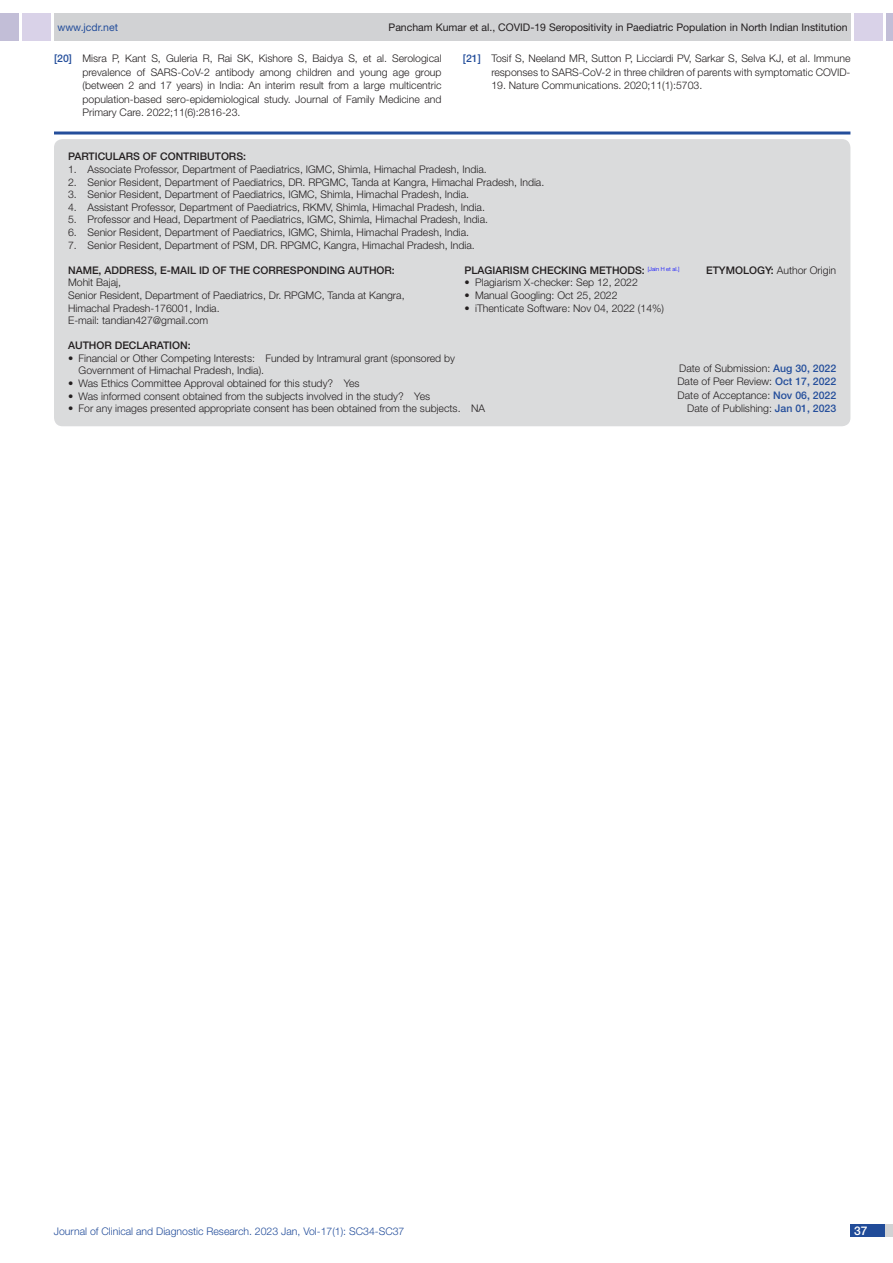
<style>
.page{position:relative;width:893px;height:1263px;background:#fff}
.page>*{position:absolute;margin:0;border:0;box-sizing:border-box;transform-origin:0 0}
.t1{font:500 12px "Helvetica Neue";color:#fff}
.Partic_Contri_Txt{font:300 10.5px/13.5px "Helvetica Neue";color:#231f20;text-align:justify}
.Partic_Contri_Head{font:500 10.5px "Helvetica Neue";color:#231f20}
.tb_txt{font:300 10.5px "Helvetica Neue";color:#231f20}
.t2{font:10.5px "Helvetica Neue";color:#231f20}
.t3{font:300 10.5px "Helvetica Neue";color:#244e9b}
.Partic_Contri_Head-2{font:300 10.5px "Helvetica Neue";color:#231f20}
.t4{font:10.5px "Helvetica Neue";color:#244e9b}
.Partic_Contri_Head-3{font:300 5.7px "Helvetica Neue";color:#00f}
.s1{font-weight:500;color:#244e9b}
.s2{font-weight:500;font-size:10.5px;color:#231f20}
.s3{font-weight:500}
</style>
<div class="page">
<div style="left:54px;top:13px;width:796px;height:28px;background:#d1d2d4"></div>
<div style="left:0;top:13px;width:19px;height:28px;background:#c2bed7"></div>
<div style="left:22px;top:13px;width:29px;height:28px;background:#d9d2e8"></div>
<div style="left:886px;top:13px;width:7px;height:28px;background:#c2bed7"></div>
<div style="left:854px;top:13px;width:29px;height:28px;background:#d9d2e8"></div>
<div style="left:850px;top:1224px;width:43px;height:13px;background:#d1d2d4"></div>
<div style="left:850px;top:1224px;width:35px;height:13px;background:#214c99"></div>
<hr style="left:54px;top:132px;width:796px;height:3px;background:#244e9b">
<div style="left:54px;top:139px;width:796px;height:287px;background:#dadbdc;border-radius:9px"></div>
<p class="t4" style="left:57px;top:21px;width:62px">www.jcdr.net</p>
<p class="t2" style="left:389px;top:21px;width:460px">Pancham Kumar et al., COVID-19 Seropositivity in Paediatric Population in North Indian Institution</p>
<p class="Partic_Contri_Txt" style="left:82px;top:52px;width:361px;text-indent:-28px"><span class="s1">[20]</span> Misra P, Kant S, Guleria R, Rai SK, Kishore S, Baidya S, et al. Serological prevalence of SARS-CoV-2 antibody among children and young age group (between 2 and 17 years) in India: An interim result from a large multicentric population-based sero-epidemiological study. Journal of Family Medicine and Primary Care. 2022;11(6):2816-23.</p>
<p class="Partic_Contri_Txt" style="left:463px;top:52px;width:389px;text-align:right"><span class="s1">[21]</span> Tosif S, Neeland MR, Sutton P, Licciardi PV, Sarkar S, Selva KJ, et al. Immune responses to SARS-CoV-2 in three children of parents with symptomatic COVID-</p>
<p class="Partic_Contri_Txt" style="left:491px;top:79px;width:212px">19. Nature Communications. 2020;11(1):5703.</p>
<p class="Partic_Contri_Head" style="left:68px;top:150px;width:15px">PART</p>
<p class="Partic_Contri_Head" style="left:95px;top:150px;width:11px">ICULAR</p>
<p class="Partic_Contri_Head" style="left:133px;top:150px;width:36px">S OF CONTR</p>
<p class="Partic_Contri_Head" style="left:197px;top:150px;width:12px">IBUTOR</p>
<p class="Partic_Contri_Head" style="left:236px;top:150px;width:11px">S:</p>
<p class="Partic_Contri_Txt" style="left:68px;top:162px;width:420px">1. Associate Professor, Department of Paediatrics, IGMC, Shimla, Himachal Pradesh, India.</p>
<p class="Partic_Contri_Txt" style="left:68px;top:175px;width:478px">2. Senior Resident, Department of Paediatrics, DR. RPGMC, Tanda at Kangra, Himachal Pradesh, India.</p>
<p class="Partic_Contri_Txt" style="left:68px;top:188px;width:403px">3. Senior Resident, Department of Paediatrics, IGMC, Shimla, Himachal Pradesh, India.</p>
<p class="Partic_Contri_Txt" style="left:68px;top:200px;width:243px">4. Assistant Professor, Department of Paediatrics, rkmv</p>
<p class="Partic_Contri_Txt" style="left:330px;top:200px;width:156px">, Shimla, Himachal Pradesh, India.</p>
<p class="Partic_Contri_Txt" style="left:68px;top:213px;width:421px">5. Professor and Head, Department of Paediatrics, IGMC, Shimla, Himachal Pradesh, India.</p>
<p class="Partic_Contri_Txt" style="left:68px;top:225px;width:403px">6. Senior Resident, Department of Paediatrics, IGMC, Shimla, Himachal Pradesh, India.</p>
<p class="Partic_Contri_Txt" style="left:68px;top:238px;width:408px">7. Senior Resident, Department of PSM, DR. RPGMC, Kangra, Himachal Pradesh, India.</p>
<p class="Partic_Contri_Head" style="left:465px;top:264px;width:76px">PLAGIARISM CHECK</p>
<p class="Partic_Contri_Head" style="left:568px;top:264px;width:30px">ING METHOD</p>
<p class="Partic_Contri_Head-3" style="left:635px;top:265px;width:46px"><span class="s2">S:</span> [Jain H et al.]</p>
<p class="tb_txt" style="left:465px;top:276px;width:175px">• Plagiarism X-checker: Sep 12, 2022</p>
<p class="tb_txt" style="left:465px;top:289px;width:154px">• Manual Googling: Oct 25, 2022</p>
<p class="tb_txt" style="left:465px;top:301px;width:201px">• iThenticate Software: Nov 04, 2022 (14%)</p>
<p class="Partic_Contri_Head" style="left:68px;top:264px;width:9px">NAME</p>
<p class="Partic_Contri_Head" style="left:99px;top:264px;width:15px">, ADDRE</p>
<p class="Partic_Contri_Head" style="left:141px;top:264px;width:97px">SS, E-MAIL ID OF THE</p>
<p class="Partic_Contri_Head" style="left:253px;top:264px;width:9px">CORRE</p>
<p class="Partic_Contri_Head" style="left:290px;top:264px;width:23px">SPOND</p>
<p class="Partic_Contri_Head" style="left:327px;top:264px;width:30px">ING AUTHOR</p>
<p class="Partic_Contri_Head" style="left:392px;top:264px;width:4px">:</p>
<p class="Partic_Contri_Head-2" style="left:706px;top:264px;width:132px"><span class="s3">ETYMOLOGY:</span> Author Origin</p>
<p class="Partic_Contri_Txt" style="left:68px;top:276px;width:54px">Mohit Bajaj,</p>
<p class="Partic_Contri_Txt" style="left:68px;top:288px;width:225px">Senior Resident, Department of Paediatrics, Dr. rpgmc</p>
<p class="Partic_Contri_Txt" style="left:322px;top:288px;width:84px">, Tanda at Kangra,</p>
<p class="Partic_Contri_Txt" style="left:68px;top:301px;width:153px">Himachal Pradesh-176001, India.</p>
<p class="Partic_Contri_Txt" style="left:68px;top:313px;width:142px">E-mail: tandian427@gmail.com</p>
<p class="Partic_Contri_Txt" style="left:679px;top:361px;width:158px">Date of Submission: <span class="s1">AUG 30, 2022</span></p>
<p class="Partic_Contri_Txt" style="left:677px;top:374px;width:160px">Date of Peer Review: <span class="s1">OCT 17, 2022</span></p>
<p class="Partic_Contri_Txt" style="left:678px;top:388px;width:160px">Date of Acceptance: <span class="s1">NOV 06, 2022</span></p>
<p class="Partic_Contri_Txt" style="left:687px;top:401px;width:150px">Date of Publishing: <span class="s1">JAN 01, 2023</span></p>
<p class="Partic_Contri_Head" style="left:68px;top:339px;width:124px">AUTHOR DECLARATION:</p>
<p class="Partic_Contri_Txt" style="left:79px;top:352px;width:378px;line-height:12.6px;text-indent:-10px">• Financial or Other Competing Interests: Funded by Intramural grant (sponsored by<br>Government of Himachal Pradesh, India).</p>
<p class="Partic_Contri_Txt" style="left:68px;top:376px;width:293px">• Was Ethics Committee Approval obtained for this study? Yes</p>
<p class="Partic_Contri_Txt" style="left:68px;top:389px;width:364px">• Was informed consent obtained from the subjects involved in the study? Yes</p>
<p class="Partic_Contri_Txt" style="left:68px;top:402px;width:418px">• For any images presented appropriate consent has been obtained from the subjects. NA</p>
<p class="t3" style="left:54px;top:1225px;width:352px">Journal of Clinical and Diagnostic Research. 2023 Jan, Vol-17(1): SC34-SC37</p>
<p class="t1" style="left:854px;top:1223px;width:15px">37</p>
</div>
